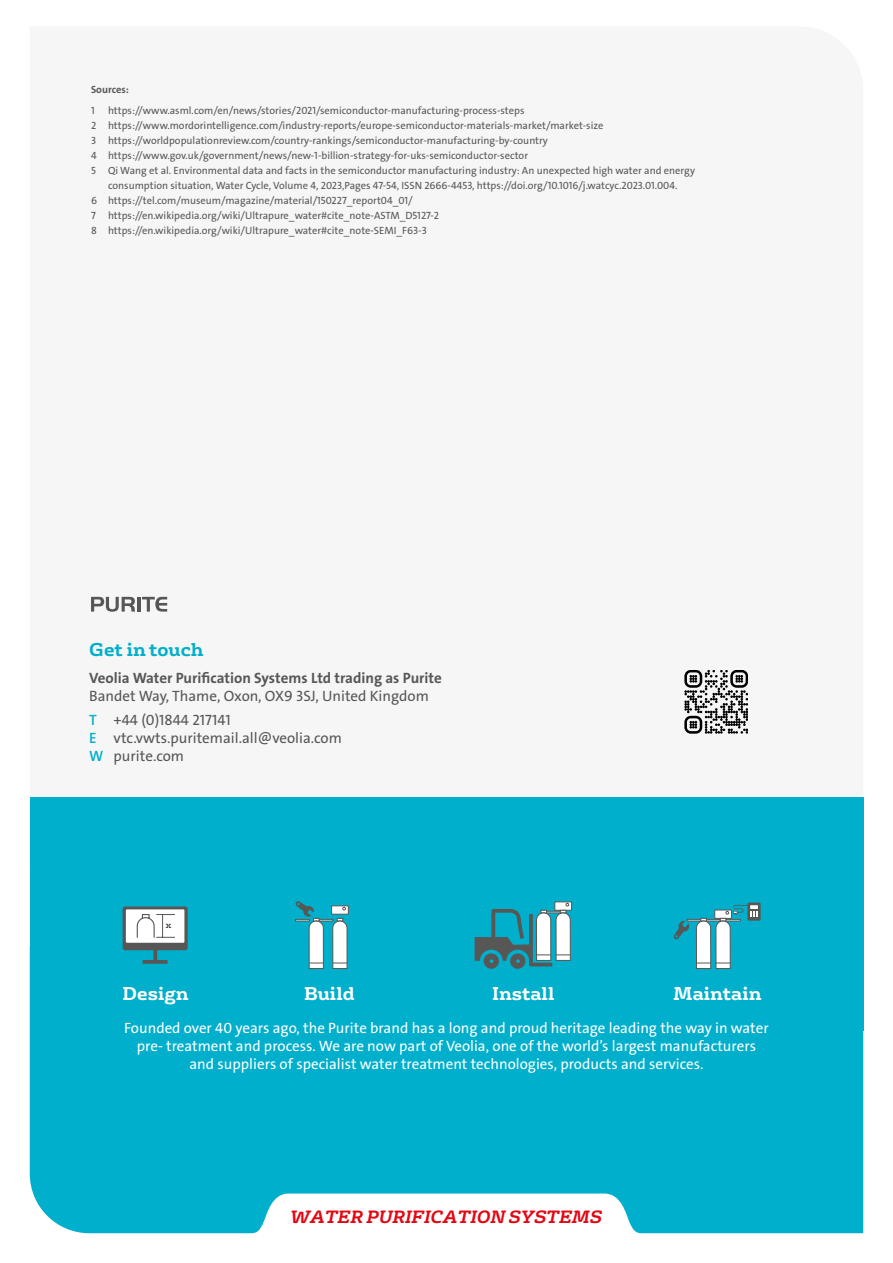
<style>
.page{position:relative;width:893px;height:1263px;background:#fff}
.page>*{position:absolute;margin:0;border:0;box-sizing:border-box;transform-origin:0 0}
.t1{font:700 18px "FS Rufus";color:#fff}
.t2{font:700 18px "FS Rufus";color:#00afcb}
.t3{font:italic 700 17.25px "FS Rufus";color:#e30613}
.t4{font:15px/18px "The Sans Veolia W5 Pla";color:#fff;text-align:center}
.t5{font:15px/23.9px "The Sans Veolia W5 Pla";color:#575756}
.t6{font:15px "The Sans Veolia W7 Bld";color:#575756}
.t7{font:15px/18px "The Sans Veolia W6 Se Bld";color:#00afcb}
.t8{font:10.5px/15px "The Sans Veolia W5 Pla";color:#575756}
.t9{font:10.5px "The Sans Veolia W7 Bld";color:#575756}
</style>
<div class="page">
<svg style="left:30px;top:1031px;width:833px;height:202px;background:#16b6cf"></svg>
<svg style="left:91px;top:597px;width:44px;height:15px"></svg>
<hr style="left:137px;top:597px;width:4px;height:15px;background:#575756">
<svg style="left:142px;top:597px;width:25px;height:15px"></svg>
<div style="left:30px;top:797px;width:833px;height:234px;background:#00afcb"></div>
<svg style="left:123px;top:906px;width:65px;height:58px"></svg>
<svg style="left:554px;top:901px;width:18px;height:10px"></svg>
<svg style="left:475px;top:903px;width:96px;height:66px"></svg>
<svg style="left:295px;top:901px;width:53px;height:68px"></svg>
<div style="left:747px;top:902px;width:14px;height:19px;background:#575756"></div>
<svg style="left:673px;top:905px;width:85px;height:64px"></svg>
<svg style="left:684px;top:670px;width:64px;height:18px"></svg>
<p class="t9" style="left:91px;top:82px;width:40px">Sources:</p>
<p class="t8" style="left:91px;top:103px;width:7px">1<br>2<br>3<br>4<br>5</p>
<p class="t8" style="left:91px;top:193px;width:8px">6<br>7<br>8</p>
<p class="t8" style="left:108px;top:103px;width:588px">https://www.asml.com/en/news/stories/2021/semiconductor-manufacturing-process-steps https://www.mordorintelligence.com/industry-reports/europe-semiconductor-materials-market/market-size https://worldpopulationreview.com/country-rankings/semiconductor-manufacturing-by-country https://www.gov.uk/government/news/new-1-billion-strategy-for-uks-semiconductor-sector<br>Qi Wang et al. Environmental data and facts in the semiconductor manufacturing industry: An unexpected high water and energy consumption situation, Water Cycle, Volume 4, 2023,Pages 47-54, ISSN 2666-4453, https://doi.org/10.1016/j.watcyc.2023.01.004. https://tel.com/museum/magazine/material/150227_report04_01/ https://en.wikipedia.org/wiki/Ultrapure_water#cite_note-ASTM_D5127-2 https://en.wikipedia.org/wiki/Ultrapure_water#cite_note-SEMI_F63-3</p>
<h1 class="t2" style="left:89px;top:634px;width:116px">Get in touch</h1>
<h3 class="t6" style="left:89px;top:668px;width:354px">Veolia Water Purification Systems Ltd trading as Purite</h3>
<h3 class="t5" style="left:114px;top:684px;width:317px;text-indent:-24px">Bandet Way, Thame, Oxon, OX9 3SJ, United Kingdom +44 (0)1844 217141</h3>
<h3 class="t5" style="left:114px;top:729px;width:230px;line-height:18px">vtc.vwts.puritemail.all@veolia.com purite.com</h3>
<h3 class="t7" style="left:89px;top:711px;width:16px">T<br>E<br>W</h3>
<h1 class="t1" style="left:123px;top:977px;width:67px">Design</h1>
<h1 class="t1" style="left:304px;top:977px;width:52px">Build</h1>
<h1 class="t1" style="left:492px;top:977px;width:64px">Install</h1>
<h1 class="t1" style="left:673px;top:977px;width:90px">Maintain</h1>
<p class="t4" style="left:124px;top:1019px;width:646px">Founded over 40 years ago, the Purite brand has a long and proud heritage leading the way in water pre- treatment and process. We are now part of Veolia, one of the world’s largest manufacturers and suppliers of specialist water treatment technologies, products and services.</p>
<h2 class="t3" style="left:290px;top:1201px;width:313px">WATER PURIFICATION SYSTEMS</h2>
</div>
